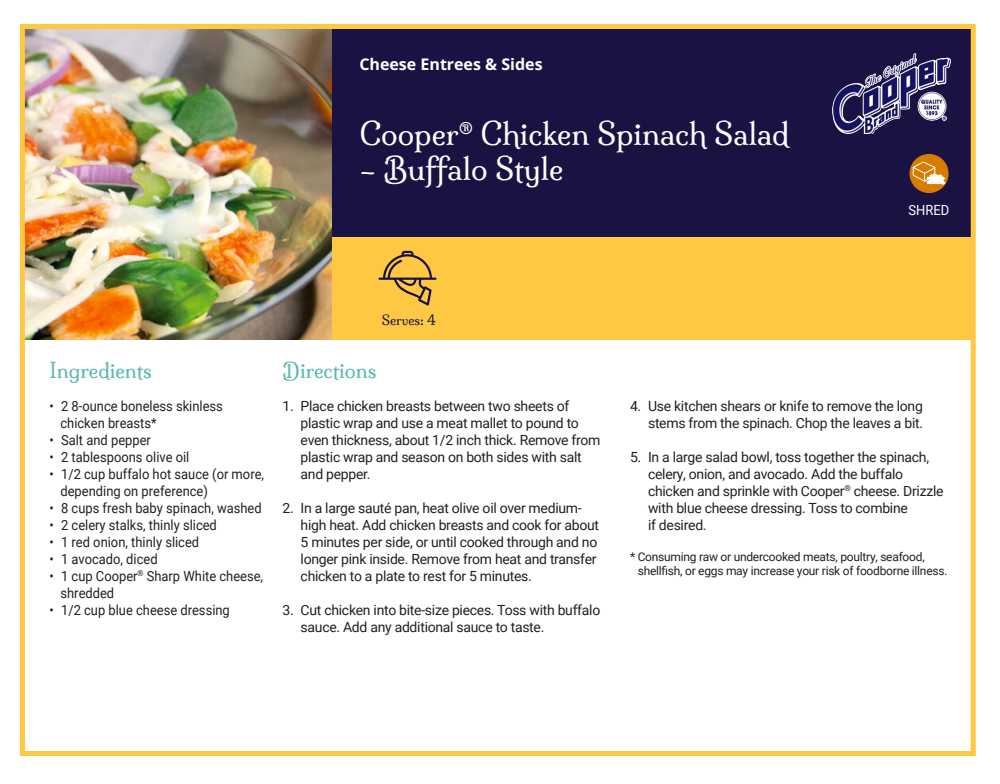
<style>
.page{position:relative;width:1000px;height:784px;background:#fff}
.page>*{position:absolute;margin:0;border:0;box-sizing:border-box;transform-origin:0 0}
.t1{font:30px "Milonga";color:#fff}
.t2{font:20px "Milonga";color:#55b6b1}
.t3{font:700 16px "Open Sans";color:#fff}
.t4{font:14px/17px "Roboto";letter-spacing:-.02em;color:#231f20}
.t5{font:14px/17px "Roboto";color:#231f20;scale:.92 1}
.t6{font:14px "Roboto";color:#fff;scale:.92 1}
.t7{font:13px "Milonga";color:#1b1244}
.t8{font:12px/14px "Roboto";letter-spacing:-.02em;color:#231f20}
</style>
<div class="page">
<div style="left:329px;top:26px;width:645px;height:233px;background:#1b1244"></div>
<div style="left:328px;top:237px;width:646px;height:102px;background:#fec842"></div>
<svg style="left:379px;top:251px;width:58px;height:55px"></svg>
<img style="left:26px;top:30px;width:306px;height:310px">
<div style="left:20px;top:24px;width:956px;height:732px;border:5px solid #fec842"></div>
<img style="left:833px;top:53px;width:117px;height:81px">
<div style="left:910px;top:154px;width:39px;height:39px;background:#d67d00;border-radius:50%"></div>
<svg style="left:912px;top:161px;width:33px;height:24px"></svg>
<p class="t3" style="left:359px;top:55px;width:185px">Cheese Entrees &amp; Sides</p>
<h1 class="t1" style="left:359px;top:116px;width:432px">Cooper<sup>®</sup> Chicken Spinach Salad</h1>
<h1 class="t1" style="left:359px;top:151px;width:206px">– Buffalo Style</h1>
<p class="t7" style="left:382px;top:312px;width:56px">Serves: 4</p>
<h2 class="t2" style="left:50px;top:358px;width:104px">Ingredients</h2>
<h2 class="t2" style="left:283px;top:358px;width:96px">Directions</h2>
<p class="t6" style="left:909px;top:203px;width:46px">SHRED</p>
<p class="t5" style="left:60px;top:397px;width:178px;text-indent:-11px">• 2 8-ounce boneless skinless chicken breasts*</p>
<p class="t5" style="left:49px;top:431px;width:112px">• Salt and pepper</p>
<p class="t5" style="left:49px;top:448px;width:154px">• 2 tablespoons olive oil</p>
<p class="t5" style="left:60px;top:465px;width:223px;text-indent:-11px">• 1/2 cup buffalo hot sauce (or more, depending on preference)</p>
<p class="t5" style="left:49px;top:499px;width:232px">• 8 cups fresh baby spinach, washed</p>
<p class="t5" style="left:49px;top:516px;width:184px">• 2 celery stalks, thinly sliced</p>
<p class="t5" style="left:49px;top:533px;width:164px">• 1 red onion, thinly sliced</p>
<p class="t5" style="left:49px;top:550px;width:119px">• 1 avocado, diced</p>
<p class="t5" style="left:61px;top:567px;width:222px;text-indent:-11px">• 1 cup Cooper<sup>®</sup> Sharp White cheese, shredded</p>
<p class="t5" style="left:50px;top:601px;width:198px">• 1/2 cup blue cheese dressing</p>
<p class="t4" style="left:301px;top:398px;width:301px;text-indent:-18px">1. Place chicken breasts between two sheets of plastic wrap and use a meat mallet to pound to even thickness, about 1/2 inch thick. Remove from plastic wrap and season on both sides with salt and pepper.</p>
<p class="t4" style="left:301px;top:500px;width:300px;text-indent:-18px">2. In a large sauté pan, heat olive oil over medium&shy;high heat. Add chicken breasts and cook for about 5 minutes per side, or until cooked through and no longer pink inside. Remove from heat and transfer chicken to a plate to rest for 5 minutes.</p>
<p class="t4" style="left:301px;top:602px;width:301px;text-indent:-18px">3. Cut chicken into bite-size pieces. Toss with buffalo sauce. Add any additional sauce to taste.</p>
<p class="t4" style="left:630px;top:398px;width:295px;text-align:right">4. Use kitchen shears or knife to remove the long stems from the spinach. Chop the leaves a bit.</p>
<p class="t4" style="left:648px;top:449px;width:297px;text-indent:-18px">5. In a large salad bowl, toss together the spinach, celery, onion, and avocado. Add the buffalo chicken and sprinkle with Cooper<sup>®</sup> cheese. Drizzle with blue cheese dressing. Toss to combine<br>if desired.</p>
<p class="t8" style="left:638px;top:550px;width:311px;text-indent:-8px">* Consuming raw or undercooked meats, poultry, seafood, shellfish, or eggs may increase your risk of foodborne illness.</p>
</div>
